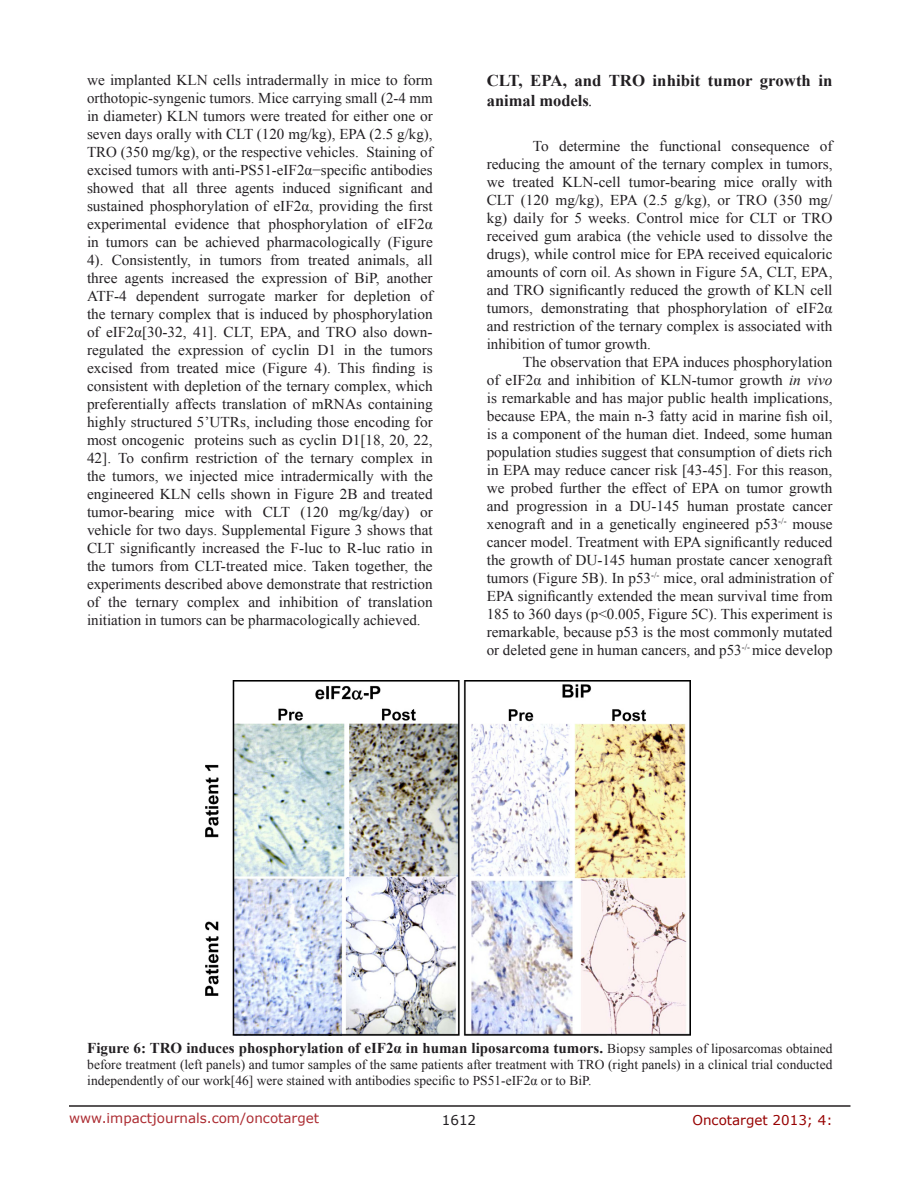
<style>
.page{position:relative;width:918px;height:1188px;background:#fff}
.page>*{position:absolute;margin:0;border:0;box-sizing:border-box;transform-origin:0 0}
.SubHeading{font:700 16.5px/19.8px "Times New Roman";color:#221f22}
.BodyText{font:15px/18px "Times New Roman";color:#221f22;text-align:justify}
.FigureText{font:700 15px "Times New Roman";color:#221f22}
.FigureText-2{font:13.5px/16.2px "Times New Roman";color:#221f22}
.t1{font:13.5px "Verdana";color:#ac2b31}
.t2{font:13.5px "Verdana";color:#970000}
.t3{font:13.5px "Verdana";color:#221f22}
.s1{font-weight:400;font-style:italic}
.s2{font-style:italic}
.s3{font-weight:400;font-size:13.5px}
</style>
<div class="page">
<hr style="left:69px;top:1105px;width:781px;height:2px;background:#231f20">
<img style="left:205px;top:681px;width:485px;height:354px">
<p class="BodyText" style="left:87px;top:71px;width:347px">we implanted KLN cells intradermally in mice to form orthotopic-syngenic tumors. Mice carrying small (2-4 mm in diameter) KLN tumors were treated for either one or seven days orally with CLT (120 mg/kg), EPA (2.5 g/kg), TRO (350 mg/kg), or the respective vehicles. Staining of excised tumors with anti-PS51-eIF2α−specific antibodies showed that all three agents induced significant and sustained phosphorylation of eIF2α, providing the first experimental evidence that phosphorylation of eIF2α in tumors can be achieved pharmacologically (Figure 4). Consistently, in tumors from treated animals, all three agents increased the expression of BiP, another ATF-4 dependent surrogate marker for depletion of the ternary complex that is induced by phosphorylation of eIF2α[30-32, 41]. CLT, EPA, and TRO also down&shy;regulated the expression of cyclin D1 in the tumors excised from treated mice (Figure 4). This finding is consistent with depletion of the ternary complex, which preferentially affects translation of mRNAs containing highly structured 5’UTRs, including those encoding for most oncogenic proteins such as cyclin D1[18, 20, 22, 42]. To confirm restriction of the ternary complex in the tumors, we injected mice intradermically with the engineered KLN cells shown in Figure 2B and treated tumor-bearing mice with CLT (120 mg/kg/day) or vehicle for two days. Supplemental Figure 3 shows that CLT significantly increased the F-luc to R-luc ratio in the tumors from CLT-treated mice. Taken together, the experiments described above demonstrate that restriction of the ternary complex and inhibition of translation initiation in tumors can be pharmacologically achieved.</p>
<p class="SubHeading" style="left:487px;top:70px;width:347px">CLT, EPA, and TRO inhibit tumor growth in animal models<span class="s1">.</span></p>
<p class="BodyText" style="left:487px;top:136px;width:347px;text-indent:46px">To determine the functional consequence of reducing the amount of the ternary complex in tumors, we treated KLN-cell tumor-bearing mice orally with CLT (120 mg/kg), EPA (2.5 g/kg), or TRO (350 mg/ kg) daily for 5 weeks. Control mice for CLT or TRO received gum arabica (the vehicle used to dissolve the drugs), while control mice for EPA received equicaloric amounts of corn oil. As shown in Figure 5A, CLT, EPA, and TRO significantly reduced the growth of KLN cell tumors, demonstrating that phosphorylation of eIF2α and restriction of the ternary complex is associated with inhibition of tumor growth.</p>
<p class="BodyText" style="left:487px;top:352px;width:347px;text-indent:36px">The observation that EPA induces phosphorylation of eIF2α and inhibition of KLN-tumor growth <span class="s2">in vivo </span>is remarkable and has major public health implications, because EPA, the main n-3 fatty acid in marine fish oil, is a component of the human diet. Indeed, some human population studies suggest that consumption of diets rich in EPA may reduce cancer risk [43-45]. For this reason, we probed further the effect of EPA on tumor growth and progression in a DU-145 human prostate cancer xenograft and in a genetically engineered p53<sup>-/-</sup> mouse cancer model. Treatment with EPA significantly reduced the growth of DU-145 human prostate cancer xenograft tumors (Figure 5B). In p53<sup>-/-</sup> mice, oral administration of EPA significantly extended the mean survival time from 185 to 360 days (p&lt;0.005, Figure 5C). This experiment is remarkable, because p53 is the most commonly mutated or deleted gene in human cancers, and p53<sup>-/-</sup> mice develop</p>
<p class="FigureText" style="left:87px;top:1037px;width:747px">Figure 6: TRO induces phosphorylation of eIF2α in human liposarcoma tumors. <span class="s3">Biopsy samples of liposarcomas obtained</span></p>
<p class="FigureText-2" style="left:87px;top:1056px;width:747px">before treatment (left panels) and tumor samples of the same patients after treatment with TRO (right panels) in a clinical trial conducted independently of our work[46] were stained with antibodies specific to PS51-eIF2α or to BiP.</p>
<p class="t1" style="left:69px;top:1109px;width:252px">www.impactjournals.com/oncotarget</p>
<p class="t3" style="left:442px;top:1111px;width:36px">1612</p>
<p class="t2" style="left:692px;top:1111px;width:142px">Oncotarget 2013; 4:</p>
</div>
